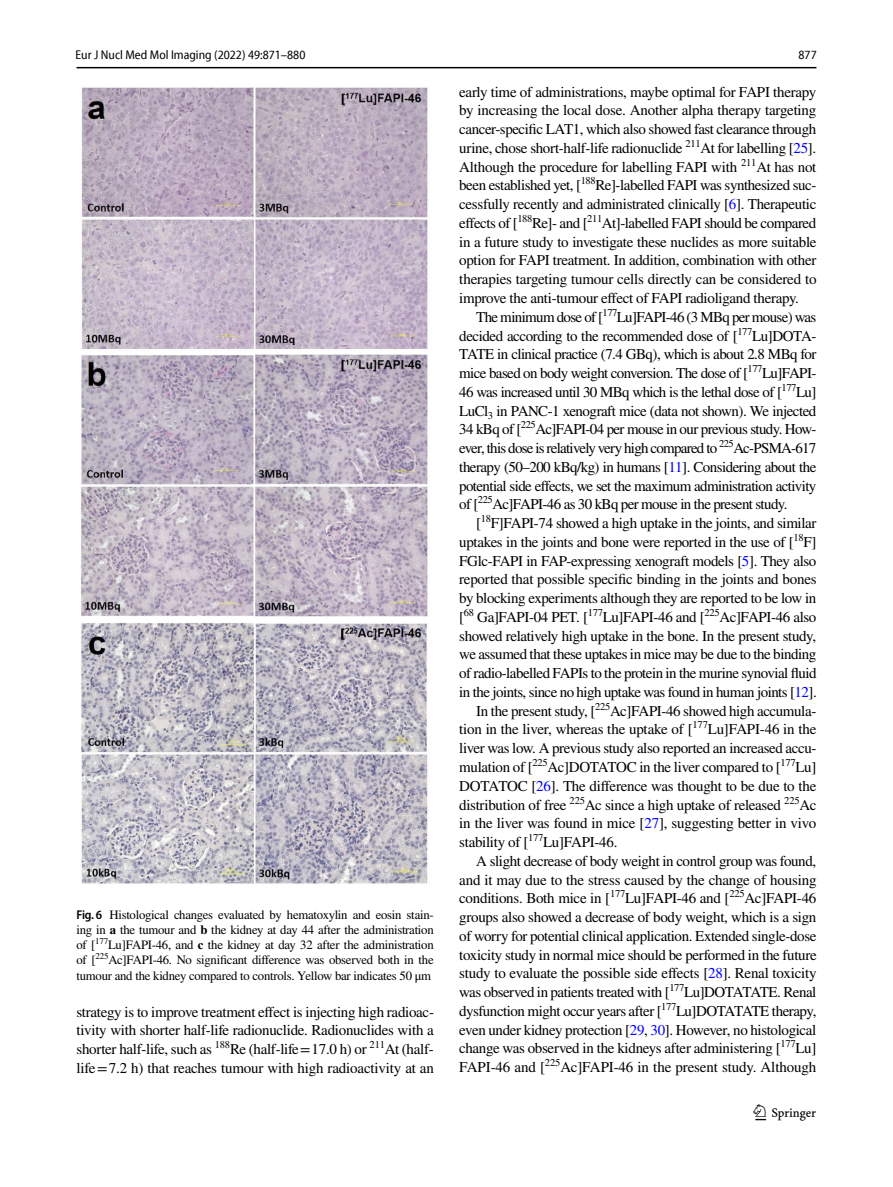
<style>
.page{position:relative;width:893px;height:1187px;background:#fff}
.page>*{position:absolute;margin:0;border:0;box-sizing:border-box;transform-origin:0 0}
.t1{font:22.5px "Springnew Regular 3";color:#000}
.t2{font:15px/18.8px "STIX";letter-spacing:-.025em;color:#000;text-align:justify}
.t3{font:12.75px/15px "STIX";letter-spacing:-.02em;color:#000;text-align:justify}
.t4{font:semi-condensed 12.75px "Myriad Pro Unic";color:#000}
.s1{font-family:"Myriad Pro";font-weight:600;font-stretch:semi-condensed}
.s2{font-weight:700}
.s3{color:#00f}
</style>
<div class="page">
<hr style="left:77px;top:67px;width:739px;height:1px;background:#000">
<img style="left:81px;top:87px;width:347px;height:797px">
<p class="t4" style="left:76px;top:50px;width:231px">Eur J Nucl Med Mol Imaging (2022) 49:871–880</p>
<p class="t4" style="left:799px;top:50px;width:20px">877</p>
<p class="t3" style="left:77px;top:908px;width:359px"><span class="s1">Fig. 6</span> Histological changes evaluated by hematoxylin and eosin stain&shy;ing in <span class="s2">a</span> the tumour and <span class="s2">b</span> the kidney at day 44 after the administration of [<sup>177</sup>Lu]FAPI-46, and <span class="s2">c</span> the kidney at day 32 after the administration of [<sup>225</sup>Ac]FAPI-46. No significant difference was observed both in the tumour and the kidney compared to controls. Yellow bar indicates 50 μm</p>
<p class="t2" style="left:77px;top:1003px;width:359px">strategy is to improve treatment effect is injecting high radioac&shy;tivity with shorter half-life radionuclide. Radionuclides with a shorter half-life, such as <sup>188</sup>Re (half-life=17.0 h) or <sup>211</sup>At (half&shy;life=7.2 h) that reaches tumour with high radioactivity at an</p>
<p class="t2" style="left:459px;top:83px;width:359px">early time of administrations, maybe optimal for FAPI therapy by increasing the local dose. Another alpha therapy targeting cancer-specific LAT1, which also showed fast clearance through urine, chose short-half-life radionuclide <sup>211</sup>At for labelling [<span class="s3">25</span>].<br>Although the procedure for labelling FAPI with <sup>211</sup>At has not been established yet, [<sup>188</sup>Re]-labelled FAPI was synthesized suc&shy;cessfully recently and administrated clinically [<span class="s3">6</span>]. Therapeutic effects of [<sup>188</sup>Re]- and [<sup>211</sup>At]-labelled FAPI should be compared in a future study to investigate these nuclides as more suitable option for FAPI treatment. In addition, combination with other therapies targeting tumour cells directly can be considered to improve the anti-tumour effect of FAPI radioligand therapy.</p>
<p class="t2" style="left:459px;top:308px;width:359px;text-indent:17px">The minimum dose of [<sup>177</sup>Lu]FAPI-46 (3 MBq per mouse) was decided according to the recommended dose of [<sup>177</sup>Lu]DOTA-TATE in clinical practice (7.4 GBq), which is about 2.8 MBq for mice based on body weight conversion. The dose of [<sup>177</sup>Lu]FAPI-46 was increased until 30 MBq which is the lethal dose of [<sup>177</sup>Lu] LuCl<sub>3</sub> in PANC-1 xenograft mice (data not shown). We injected 34 kBq of [<sup>225</sup>Ac]FAPI-04 per mouse in our previous study. How&shy;ever, this dose is relatively very high compared to <sup>225</sup>Ac-PSMA-617 therapy (50–200 kBq/kg) in humans [<span class="s3">11</span>]. Considering about the potential side effects, we set the maximum administration activity of [<sup>225</sup>Ac]FAPI-46 as 30 kBq per mouse in the present study.</p>
<p class="t2" style="left:476px;top:514px;width:342px">[<sup>18</sup>F]FAPI-74 showed a high uptake in the joints, and similar</p>
<p class="t2" style="left:459px;top:533px;width:359px">uptakes in the joints and bone were reported in the use of [<sup>18</sup>F]</p>
<p class="t2" style="left:459px;top:552px;width:359px">FGlc-FAPI in FAP-expressing xenograft models [<span class="s3">5</span>]. They also</p>
<p class="t2" style="left:459px;top:571px;width:359px">reported that possible specific binding in the joints and bones</p>
<p class="t2" style="left:459px;top:589px;width:359px">by blocking experiments although they are reported to be low in</p>
<p class="t2" style="left:459px;top:608px;width:359px">[<sup>68</sup> Ga]FAPI-04 PET. [<sup>177</sup>Lu]FAPI-46 and [<sup>225</sup>Ac]FAPI-46 also</p>
<p class="t2" style="left:459px;top:627px;width:359px">showed relatively high uptake in the bone. In the present study,</p>
<p class="t2" style="left:459px;top:646px;width:358px">we assumed that these uptakes in mice may be due to the binding</p>
<p class="t2" style="left:459px;top:664px;width:359px">of radio-labelled FAPIs to the protein in the murine synovial fluid</p>
<p class="t2" style="left:459px;top:683px;width:359px">in the joints, since no high uptake was found in human joints [<span class="s3">12</span>].</p>
<p class="t2" style="left:476px;top:702px;width:342px">In the present study, [<sup>225</sup>Ac]FAPI-46 showed high accumula-</p>
<p class="t2" style="left:459px;top:721px;width:359px">tion in the liver, whereas the uptake of [<sup>177</sup>Lu]FAPI-46 in the</p>
<p class="t2" style="left:459px;top:739px;width:359px">liver was low. A previous study also reported an increased accu-</p>
<p class="t2" style="left:459px;top:758px;width:359px">mulation of [<sup>225</sup>Ac]DOTATOC in the liver compared to [<sup>177</sup>Lu]</p>
<p class="t2" style="left:459px;top:777px;width:359px">DOTATOC [<span class="s3">26</span>]. The difference was thought to be due to the</p>
<p class="t2" style="left:459px;top:796px;width:359px">distribution of free <sup>225</sup>Ac since a high uptake of released <sup>225</sup>Ac</p>
<p class="t2" style="left:459px;top:814px;width:358px">in the liver was found in mice [<span class="s3">27</span>], suggesting better in vivo</p>
<p class="t2" style="left:459px;top:833px;width:160px">stability of [<sup>177</sup>Lu]FAPI-46.</p>
<p class="t2" style="left:476px;top:852px;width:341px">A slight decrease of body weight in control group was found,</p>
<p class="t2" style="left:459px;top:871px;width:359px">and it may due to the stress caused by the change of housing</p>
<p class="t2" style="left:459px;top:889px;width:359px">conditions. Both mice in [<sup>177</sup>Lu]FAPI-46 and [<sup>225</sup>Ac]FAPI-46</p>
<p class="t2" style="left:459px;top:908px;width:359px">groups also showed a decrease of body weight, which is a sign</p>
<p class="t2" style="left:459px;top:927px;width:359px">of worry for potential clinical application. Extended single-dose</p>
<p class="t2" style="left:459px;top:946px;width:359px">toxicity study in normal mice should be performed in the future</p>
<p class="t2" style="left:459px;top:964px;width:359px">study to evaluate the possible side effects [<span class="s3">28</span>]. Renal toxicity</p>
<p class="t2" style="left:459px;top:983px;width:359px">was observed in patients treated with [<sup>177</sup>Lu]DOTATATE. Renal</p>
<p class="t2" style="left:459px;top:1002px;width:359px">dysfunction might occur years after [<sup>177</sup>Lu]DOTATATE therapy,</p>
<p class="t2" style="left:459px;top:1021px;width:359px">even under kidney protection [<span class="s3">29</span>, <span class="s3">30</span>]. However, no histological</p>
<p class="t2" style="left:459px;top:1039px;width:359px">change was observed in the kidneys after administering [<sup>177</sup>Lu]</p>
<p class="t2" style="left:459px;top:1058px;width:359px">FAPI-46 and [<sup>225</sup>Ac]FAPI-46 in the present study. Although</p>
<h1 class="t1" style="left:755px;top:1104px;width:62px">1 3</h1>
</div>
